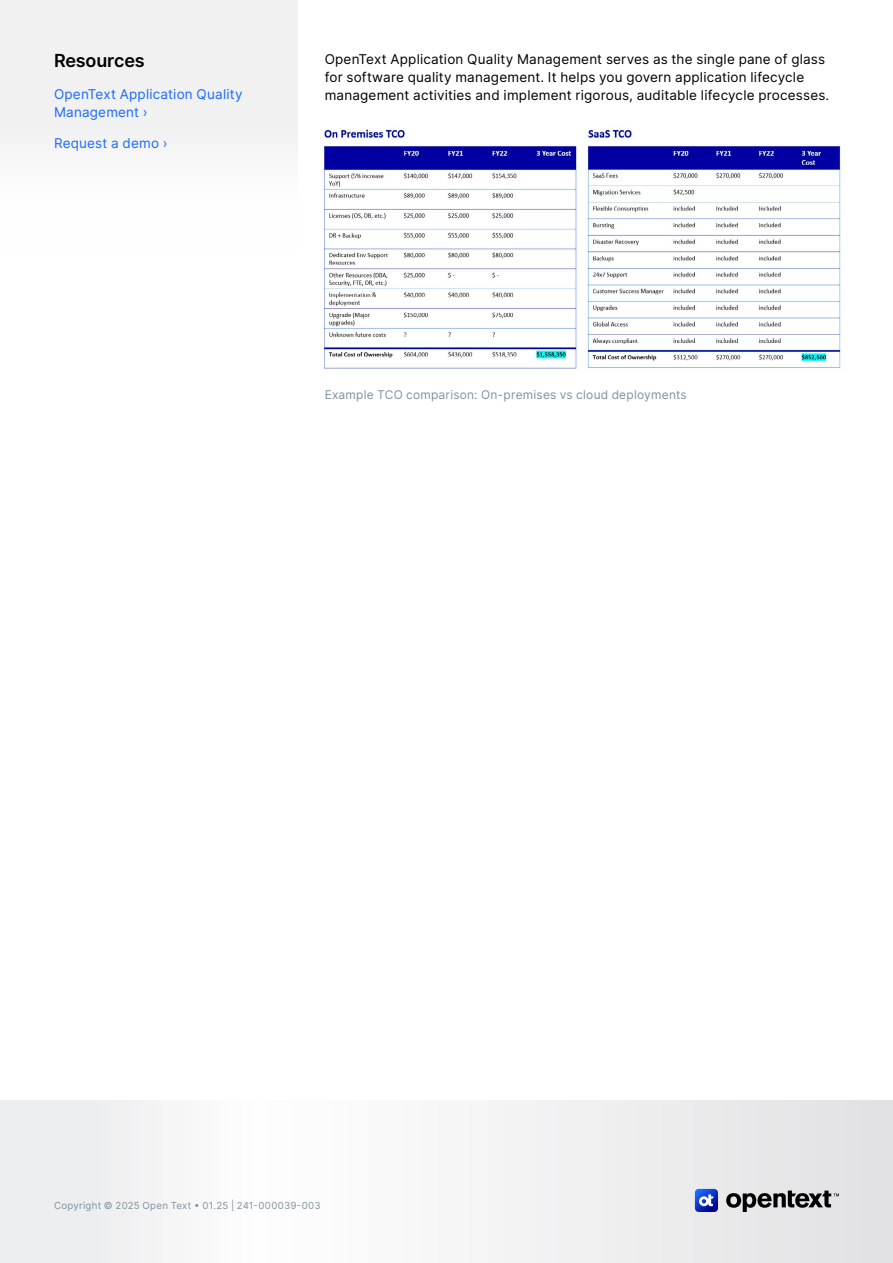
<style>
.page{position:relative;width:893px;height:1263px;background:#fff}
.page>*{position:absolute;margin:0;border:0;box-sizing:border-box;transform-origin:0 0}
.H3_Heading{font:600 18px "Inter";letter-spacing:-.01em;color:#000}
.Body{font:13.5px/18px "Inter";letter-spacing:.015em;color:#000}
.Body-2{font:13.5px/18px "Inter";letter-spacing:.015em;color:#1a6aff}
.t1{font:12px "Inter";letter-spacing:.02em;color:#7e929f}
.t2{font:9.75px "Inter";letter-spacing:.025em;color:#7e929f}
</style>
<div class="page">
<svg style="left:0;top:1101px;width:893px;height:162px"></svg>
<svg style="left:726px;top:1190px;width:113px;height:22px;background:#8c8c8d"></svg>
<svg style="left:695px;top:1189px;width:23px;height:23px"></svg>
<div style="left:0;top:0;width:298px;height:146px;background:#f1f1f2"></div>
<img style="left:322px;top:128px;width:519px;height:242px">
<h3 class="H3_Heading" style="left:54px;top:47px;width:92px">Resources</h3>
<p class="Body-2" style="left:54px;top:84px;width:190px">OpenText Application Quality<br>Management ›</p>
<p class="Body-2" style="left:54px;top:134px;width:115px">Request a demo ›</p>
<p class="Body" style="left:325px;top:50px;width:506px">OpenText Application Quality Management serves as the single pane of glass for software quality management. It helps you govern application lifecycle management activities and implement rigorous, auditable lifecycle processes.</p>
<p class="t1" style="left:325px;top:386px;width:364px">Example TCO comparison: On-premises vs cloud deployments</p>
<p class="t2" style="left:54px;top:1198px;width:268px">Copyright © 2025 Open Text • 01.25 | 241-000039-003</p>
</div>
